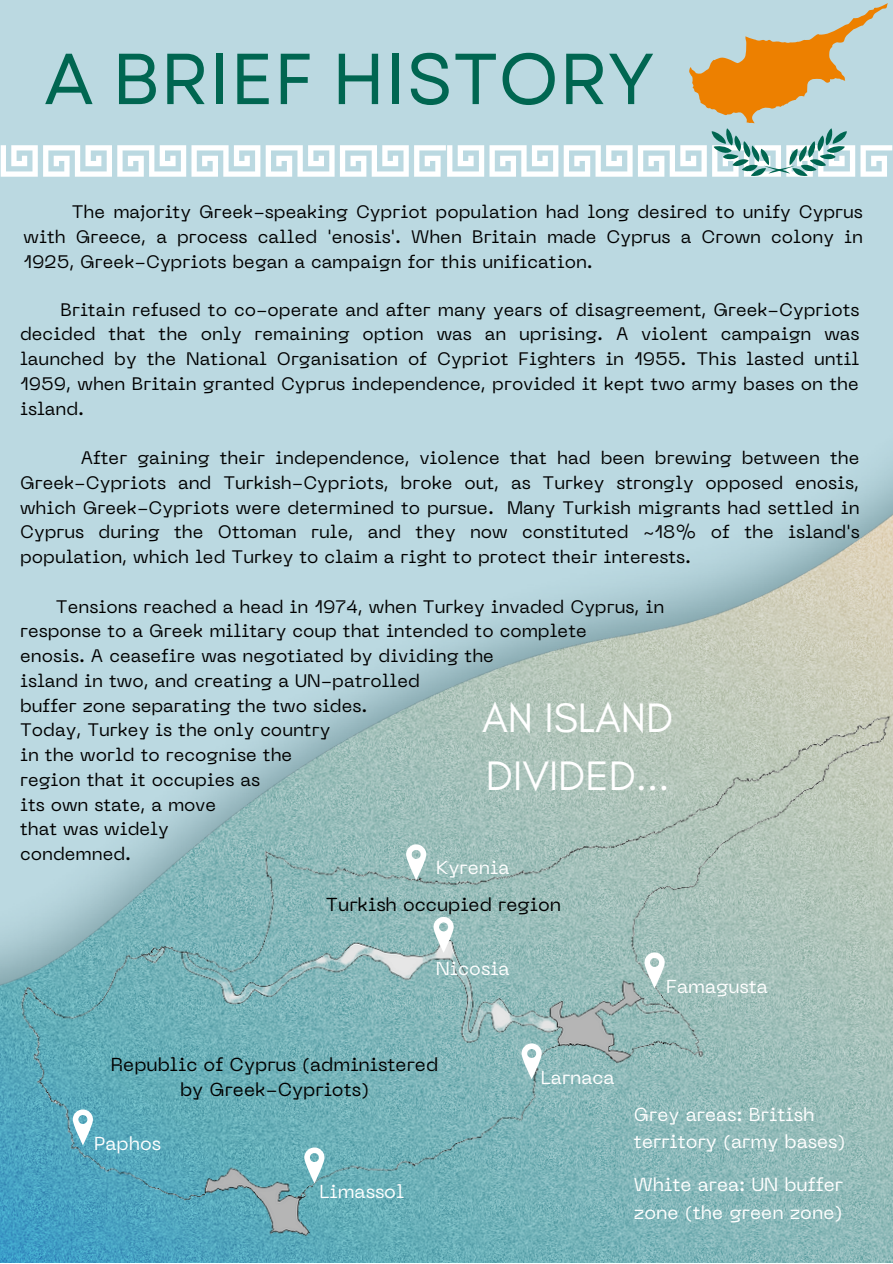
<style>
.page{position:relative;width:893px;height:1264px;background:#fff}
.page>*{position:absolute;margin:0;border:0;box-sizing:border-box;transform-origin:0 0}
.t1{font:72px "Garet";color:#006651}
.t2{font:42px/58.5px "Glacial Indifference";color:#fff}
.t3{font:18.6px/27.6px "PP Neue Machina";color:#fff}
.t4{font:18.6px/24.9px "PP Neue Machina";color:#000;text-align:center}
.t5{font:18px/24.8px "PP Neue Machina";color:#000;text-align:justify}
</style>
<div class="page">
<div style="left:0;top:0;width:892px;height:1262px;background:#bbd9e1"></div>
<img style="left:0;top:145px;width:892px;height:561px">
<svg style="left:638px;top:3px;width:254px;height:174px"></svg>
<img style="left:0;top:706px;width:892px;height:556px">
<svg style="left:433px;top:916px;width:20px;height:36px"></svg>
<svg style="left:644px;top:952px;width:20px;height:36px"></svg>
<svg style="left:73px;top:1109px;width:20px;height:36px"></svg>
<svg style="left:304px;top:1147px;width:20px;height:36px"></svg>
<svg style="left:521px;top:1043px;width:20px;height:36px"></svg>
<svg style="left:406px;top:844px;width:20px;height:36px"></svg>
<svg style="left:1px;top:145px;width:259px;height:32px"></svg>
<svg style="left:266px;top:145px;width:68px;height:32px"></svg>
<svg style="left:340px;top:145px;width:292px;height:32px"></svg>
<h1 class="t1" style="left:44px;top:27px;width:612px">A BRIEF HISTORY</h1>
<p class="t5" style="left:24px;top:201px;width:840px;text-indent:48px">The majority Greek-speaking Cypriot population had long desired to unify Cyprus with Greece, a process called 'enosis'. When Britain made Cyprus a Crown colony in 1925, Greek-Cypriots began a campaign for this unification.</p>
<p class="t5" style="left:20px;top:299px;width:841px;text-indent:40px">Britain refused to co-operate and after many years of disagreement, Greek-Cypriots decided that the only remaining option was an uprising. A violent campaign was launched by the National Organisation of Cypriot Fighters in 1955. This lasted until 1959, when Britain granted Cyprus independence, provided it kept two army bases on the island.</p>
<p class="t5" style="left:20px;top:447px;width:841px;text-indent:61px">After gaining their independence, violence that had been brewing between the Greek-Cypriots and Turkish-Cypriots, broke out, as Turkey strongly opposed enosis, which Greek-Cypriots were determined to pursue. Many Turkish migrants had settled in Cyprus during the Ottoman rule, and they now constituted ~18% of the island's population, which led Turkey to claim a right to protect their interests.</p>
<p class="t5" style="left:20px;top:595px;width:645px;text-align:left;text-indent:36px">Tensions reached a head in 1974, when Turkey invaded Cyprus, in response to a Greek military coup that intended to complete<br>enosis. A ceasefire was negotiated by dividing the<br>island in two, and creating a UN-patrolled<br>buffer zone separating the two sides.<br>Today, Turkey is the only country<br>in the world to recognise the<br>region that it occupies as<br>its own state, a move<br>that was widely<br>condemned.</p>
<h2 class="t2" style="left:482px;top:687px;width:193px">AN ISLAND<br>DIVIDED...</h2>
<p class="t3" style="left:436px;top:855px;width:75px">Kyrenia</p>
<p class="t4" style="left:326px;top:893px;width:237px">Turkish occupied region</p>
<p class="t3" style="left:436px;top:956px;width:75px">Nicosia</p>
<p class="t4" style="left:111px;top:1053px;width:329px">Republic of Cyprus (administered by Greek-Cypriots)</p>
<p class="t3" style="left:94px;top:1131px;width:69px">Paphos</p>
<p class="t3" style="left:319px;top:1179px;width:86px">Limassol</p>
<p class="t3" style="left:666px;top:974px;width:103px">Famagusta</p>
<p class="t3" style="left:540px;top:1064px;width:75px">Larnaca</p>
<p class="t3" style="left:634px;top:1101px;width:213px">Grey areas: British territory (army bases)</p>
<p class="t3" style="left:634px;top:1172px;width:211px">White area: UN buffer zone (the green zone)</p>
</div>
